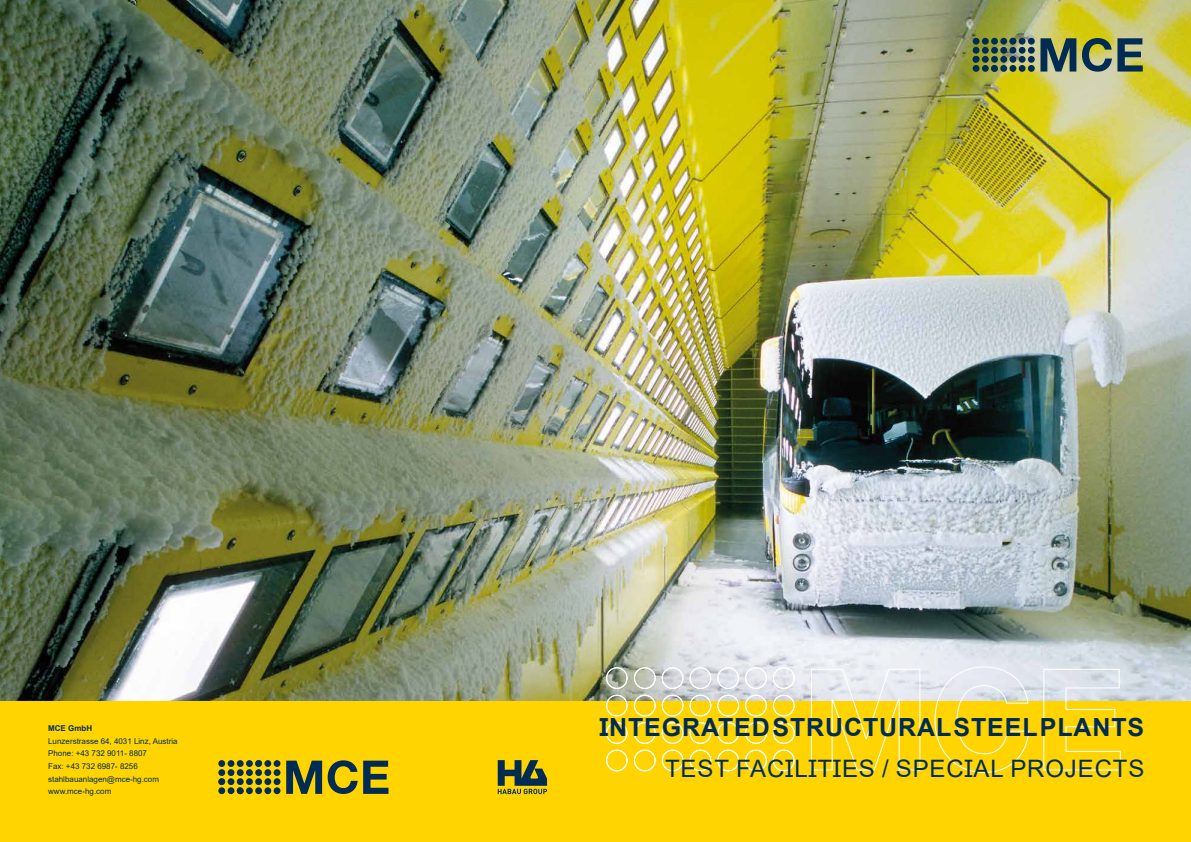
<style>
.page{position:relative;width:1191px;height:842px;background:#fff}
.page>*{position:absolute;margin:0;border:0;box-sizing:border-box;transform-origin:0 0}
.t1{font:700 25px "Arial";letter-spacing:.035em;color:#002c54}
.t2{font:24px "Arial";letter-spacing:.035em;color:#002c54}
.t3{font:8px/12.6px "Arial";color:#002c54}
.t4{font:700 8px "Arial";color:#002c54}
</style>
<div class="page">
<img style="left:0;top:0;width:1191px;height:701px">
<div style="left:0;top:701px;width:1191px;height:141px;background:#ffd400"></div>
<svg style="left:810px;top:668px;width:111px;height:103px;background:#f7dd5a"></svg>
<svg style="left:934px;top:666px;width:96px;height:107px;background:#f5db56"></svg>
<svg style="left:1042px;top:668px;width:79px;height:103px;background:#f3da57"></svg>
<div style="left:606px;top:667px;width:21px;height:22px;border:1px solid #fff;border-radius:50%"></div>
<div style="left:634px;top:667px;width:21px;height:22px;border:1px solid #fff;border-radius:50%"></div>
<div style="left:661px;top:667px;width:22px;height:22px;border:1px solid #fff;border-radius:50%"></div>
<div style="left:689px;top:667px;width:22px;height:22px;border:1px solid #fff;border-radius:50%"></div>
<div style="left:717px;top:667px;width:22px;height:22px;border:1px solid #fff;border-radius:50%"></div>
<div style="left:745px;top:667px;width:22px;height:22px;border:1px solid #fff;border-radius:50%"></div>
<div style="left:773px;top:667px;width:21px;height:22px;border:1px solid #fff;border-radius:50%"></div>
<div style="left:606px;top:695px;width:21px;height:21px;border:1px solid #fff;border-radius:50%"></div>
<div style="left:634px;top:695px;width:21px;height:21px;border:1px solid #fff;border-radius:50%"></div>
<div style="left:661px;top:695px;width:22px;height:21px;border:1px solid #fff;border-radius:50%"></div>
<div style="left:689px;top:695px;width:22px;height:21px;border:1px solid #fff;border-radius:50%"></div>
<div style="left:717px;top:695px;width:22px;height:21px;border:1px solid #fff;border-radius:50%"></div>
<div style="left:745px;top:695px;width:22px;height:21px;border:1px solid #fff;border-radius:50%"></div>
<div style="left:773px;top:695px;width:21px;height:21px;border:1px solid #fff;border-radius:50%"></div>
<div style="left:606px;top:722px;width:21px;height:22px;border:1px solid #fff;border-radius:50%"></div>
<div style="left:634px;top:722px;width:21px;height:22px;border:1px solid #fff;border-radius:50%"></div>
<div style="left:661px;top:722px;width:22px;height:22px;border:1px solid #fff;border-radius:50%"></div>
<div style="left:689px;top:722px;width:22px;height:22px;border:1px solid #fff;border-radius:50%"></div>
<div style="left:717px;top:722px;width:22px;height:22px;border:1px solid #fff;border-radius:50%"></div>
<div style="left:745px;top:722px;width:22px;height:22px;border:1px solid #fff;border-radius:50%"></div>
<div style="left:773px;top:722px;width:21px;height:22px;border:1px solid #fff;border-radius:50%"></div>
<div style="left:606px;top:750px;width:21px;height:21px;border:1px solid #fff;border-radius:50%"></div>
<div style="left:634px;top:750px;width:21px;height:21px;border:1px solid #fff;border-radius:50%"></div>
<div style="left:661px;top:750px;width:22px;height:21px;border:1px solid #fff;border-radius:50%"></div>
<div style="left:689px;top:750px;width:22px;height:21px;border:1px solid #fff;border-radius:50%"></div>
<div style="left:717px;top:750px;width:22px;height:21px;border:1px solid #fff;border-radius:50%"></div>
<div style="left:745px;top:750px;width:22px;height:21px;border:1px solid #fff;border-radius:50%"></div>
<div style="left:773px;top:750px;width:21px;height:21px;border:1px solid #fff;border-radius:50%"></div>
<svg style="left:498px;top:760px;width:49px;height:34px;background:#6d742f"></svg>
<svg style="left:286px;top:761px;width:36px;height:33px"></svg>
<svg style="left:328px;top:760px;width:60px;height:34px;background:#7f7f29"></svg>
<div style="left:218px;top:760px;width:7px;height:7px;background:#002c54;border-radius:50%"></div>
<div style="left:228px;top:760px;width:6px;height:7px;background:#002c54;border-radius:50%"></div>
<div style="left:237px;top:760px;width:7px;height:7px;background:#002c54;border-radius:50%"></div>
<div style="left:246px;top:760px;width:7px;height:7px;background:#002c54;border-radius:50%"></div>
<svg style="left:255px;top:760px;width:7px;height:7px"></svg>
<div style="left:264px;top:760px;width:7px;height:7px;background:#002c54;border-radius:50%"></div>
<div style="left:274px;top:760px;width:6px;height:7px;background:#002c54;border-radius:50%"></div>
<div style="left:218px;top:769px;width:7px;height:7px;background:#002c54;border-radius:50%"></div>
<div style="left:228px;top:769px;width:6px;height:7px;background:#002c54;border-radius:50%"></div>
<div style="left:237px;top:769px;width:7px;height:7px;background:#002c54;border-radius:50%"></div>
<div style="left:246px;top:769px;width:7px;height:7px;background:#002c54;border-radius:50%"></div>
<div style="left:255px;top:769px;width:7px;height:7px;background:#002c54;border-radius:50%"></div>
<div style="left:264px;top:769px;width:7px;height:7px;background:#002c54;border-radius:50%"></div>
<div style="left:274px;top:769px;width:6px;height:7px;background:#002c54;border-radius:50%"></div>
<svg style="left:218px;top:778px;width:7px;height:7px"></svg>
<div style="left:228px;top:778px;width:6px;height:7px;background:#002c54;border-radius:50%"></div>
<div style="left:237px;top:778px;width:7px;height:7px;background:#002c54;border-radius:50%"></div>
<div style="left:246px;top:778px;width:7px;height:7px;background:#002c54;border-radius:50%"></div>
<div style="left:255px;top:778px;width:7px;height:7px;background:#002c54;border-radius:50%"></div>
<div style="left:264px;top:778px;width:7px;height:7px;background:#002c54;border-radius:50%"></div>
<div style="left:274px;top:778px;width:6px;height:7px;background:#002c54;border-radius:50%"></div>
<div style="left:218px;top:787px;width:7px;height:7px;background:#002c54;border-radius:50%"></div>
<div style="left:228px;top:787px;width:6px;height:7px;background:#002c54;border-radius:50%"></div>
<svg style="left:237px;top:787px;width:7px;height:7px"></svg>
<div style="left:246px;top:787px;width:7px;height:7px;background:#002c54;border-radius:50%"></div>
<div style="left:255px;top:787px;width:7px;height:7px;background:#002c54;border-radius:50%"></div>
<div style="left:264px;top:787px;width:7px;height:7px;background:#002c54;border-radius:50%"></div>
<div style="left:274px;top:787px;width:6px;height:7px;background:#002c54;border-radius:50%"></div>
<svg style="left:1040px;top:38px;width:36px;height:34px"></svg>
<svg style="left:1082px;top:38px;width:60px;height:34px;background:#687c63"></svg>
<div style="left:972px;top:38px;width:7px;height:7px;background:#002c54;border-radius:50%"></div>
<div style="left:982px;top:38px;width:6px;height:7px;background:#002c54;border-radius:50%"></div>
<div style="left:991px;top:38px;width:7px;height:7px;background:#002c54;border-radius:50%"></div>
<div style="left:1000px;top:38px;width:7px;height:7px;background:#002c54;border-radius:50%"></div>
<svg style="left:1009px;top:38px;width:7px;height:7px"></svg>
<div style="left:1018px;top:38px;width:7px;height:7px;background:#002c54;border-radius:50%"></div>
<div style="left:1028px;top:38px;width:6px;height:7px;background:#002c54;border-radius:50%"></div>
<div style="left:972px;top:47px;width:7px;height:7px;background:#002c54;border-radius:50%"></div>
<div style="left:982px;top:47px;width:6px;height:7px;background:#002c54;border-radius:50%"></div>
<div style="left:991px;top:47px;width:7px;height:7px;background:#002c54;border-radius:50%"></div>
<div style="left:1000px;top:47px;width:7px;height:7px;background:#002c54;border-radius:50%"></div>
<div style="left:1009px;top:47px;width:7px;height:7px;background:#002c54;border-radius:50%"></div>
<div style="left:1018px;top:47px;width:7px;height:7px;background:#002c54;border-radius:50%"></div>
<div style="left:1028px;top:47px;width:6px;height:7px;background:#002c54;border-radius:50%"></div>
<svg style="left:972px;top:56px;width:7px;height:7px"></svg>
<div style="left:982px;top:56px;width:6px;height:7px;background:#002c54;border-radius:50%"></div>
<div style="left:991px;top:56px;width:7px;height:7px;background:#002c54;border-radius:50%"></div>
<div style="left:1000px;top:56px;width:7px;height:7px;background:#002c54;border-radius:50%"></div>
<div style="left:1009px;top:56px;width:7px;height:7px;background:#002c54;border-radius:50%"></div>
<div style="left:1018px;top:56px;width:7px;height:7px;background:#002c54;border-radius:50%"></div>
<div style="left:1028px;top:56px;width:6px;height:7px;background:#002c54;border-radius:50%"></div>
<div style="left:972px;top:65px;width:7px;height:7px;background:#002c54;border-radius:50%"></div>
<div style="left:982px;top:65px;width:6px;height:7px;background:#002c54;border-radius:50%"></div>
<svg style="left:991px;top:65px;width:7px;height:7px"></svg>
<div style="left:1000px;top:65px;width:7px;height:7px;background:#002c54;border-radius:50%"></div>
<div style="left:1009px;top:65px;width:7px;height:7px;background:#002c54;border-radius:50%"></div>
<div style="left:1018px;top:65px;width:7px;height:7px;background:#002c54;border-radius:50%"></div>
<div style="left:1028px;top:65px;width:6px;height:7px;background:#002c54;border-radius:50%"></div>
<p class="t4" style="left:48px;top:723px;width:45px">MCE GmbH</p>
<p class="t3" style="left:48px;top:734px;width:131px">Lunzerstrasse 64, 4031 Linz, Austria<br>Phone: +43 732 9011- 8807<br>Fax: +43 732 6987- 8256 stahlbauanlagen@mce-hg.com www.mce-hg.com</p>
<h1 class="t1" style="left:599px;top:709px;width:547px">INTEGRATED STRUCTURAL STEEL PLANTS</h1>
<h2 class="t2" style="left:665px;top:752px;width:481px">TEST FACILITIES / SPECIAL PROJECTS</h2>
</div>
